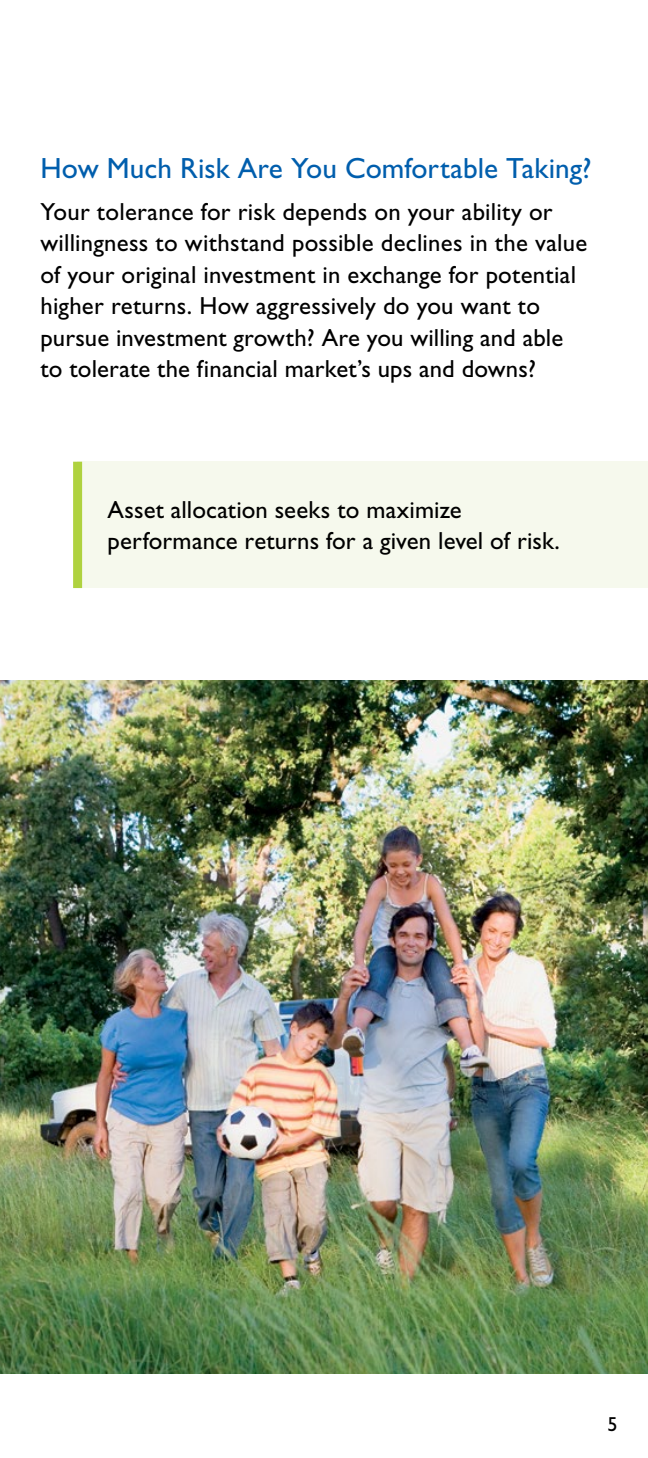
<style>
.page{position:relative;width:648px;height:1458px;background:#fff}
.page>*{position:absolute;margin:0;border:0;box-sizing:border-box;transform-origin:0 0}
.Subhead{font:29.25px "Gill Sans Std";color:#005ead}
.Text_11_14{font:24.75px/31.5px "Gill Sans Std";letter-spacing:.01em;color:#000}
.t1{font:20.25px "Gill Sans Std";color:#000}
</style>
<div class="page">
<div style="left:78px;top:462px;width:570px;height:126px;background:#f6f9ed"></div>
<div style="left:73px;top:462px;width:9px;height:126px;background:#afd23f"></div>
<img style="left:0;top:680px;width:648px;height:694px">
<p class="Subhead" style="left:40px;top:151px;width:553px">How Much Risk Are You Comfortable Taking?</p>
<p class="Text_11_14" style="left:40px;top:196px;width:548px">Your tolerance for risk depends on your ability or willingness to withstand possible declines in the value of your original investment in exchange for potential higher returns. How aggressively do you want to pursue investment growth? Are you willing and able to tolerate the financial market’s ups and downs?</p>
<p class="Text_11_14" style="left:108px;top:494px;width:454px">Asset allocation seeks to maximize performance returns for a given level of risk.</p>
<p class="t1" style="left:608px;top:1413px;width:12px">5</p>
</div>
